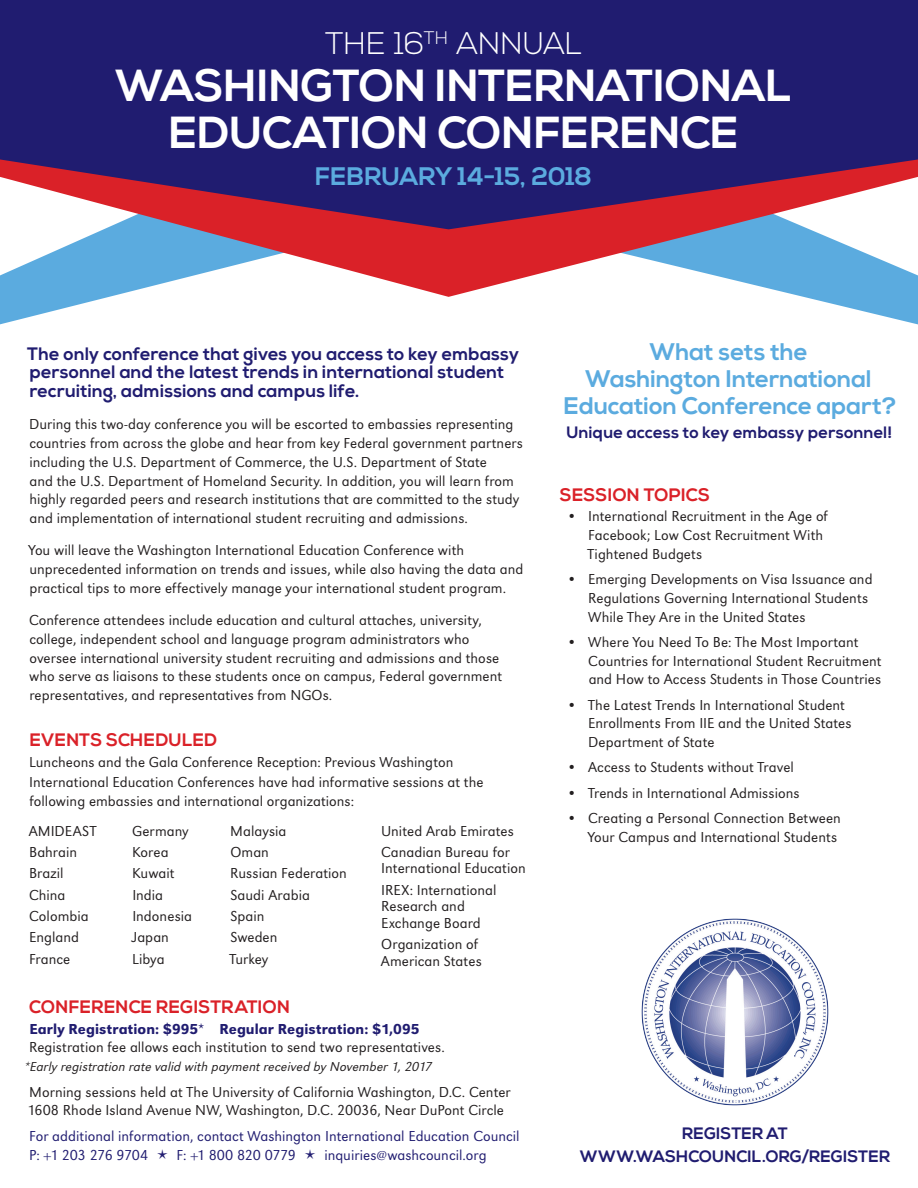
<style>
.page{position:relative;width:918px;height:1188px;background:#fff}
.page>*{position:absolute;margin:0;border:0;box-sizing:border-box;transform-origin:0 0}
.t1{font:700 44.85px/46.8px "Nexa";color:#fff;text-align:center}
.t2{font:300 31.2px "Nexa";letter-spacing:.005em;color:#fff}
.t3{font:700 25.35px "Nexa";color:#5babdf}
.t4{font:700 24px/27px "Nexa";color:#5babdf;text-align:center}
.t5{font:700 18px/18.8px "Nexa";letter-spacing:.01em;color:#201c70}
.t6{font:700 18px "Nexa";letter-spacing:.015em;color:#da2128}
.t7{font:700 16.5px/22.5px "Nexa";letter-spacing:.01em;color:#201c70;text-align:center}
.t8{font:15px/18.8px "URW Grotesk T Ligh";letter-spacing:.005em;color:#231f20}
.t9{font:15px/18.8px "URW Grotesk T Ligh";color:#201c70}
.t10{font:500 15px "URW Grotesk T";letter-spacing:.005em;color:#201c70}
.t11{font:15px "URW Grotesk T Ligh";letter-spacing:-.02em;color:#201c70}
.t12{font:13.5px "URW Grotesk T Ligh Obli";letter-spacing:.005em;color:#231f20}
</style>
<div class="page">
<svg style="left:0;top:297px;width:918px;height:27px"></svg>
<svg style="left:0;top:229px;width:918px;height:68px"></svg>
<svg style="left:0;top:0;width:918px;height:229px;background:#3c276f"></svg>
<img style="left:641px;top:918px;width:188px;height:188px">
<p class="t2" style="left:325px;top:26px;width:259px">THE 16<sup>TH</sup> ANNUAL</p>
<p class="t1" style="left:115px;top:64px;width:678px">WASHINGTON INTERNATIONAL<br>EDUCATION CONFERENCE</p>
<p class="t3" style="left:315px;top:162px;width:278px">FEBRUARY 14-15, 2018</p>
<p class="t5" style="left:27px;top:345px;width:493px">The only conference that gives you access to key embassy personnel and the latest trends in international student recruiting, admissions and campus life.</p>
<p class="t8" style="left:29px;top:415px;width:495px">During this two-day conference you will be escorted to embassies representing countries from across the globe and hear from key Federal government partners including the U.S. Department of Commerce, the U.S. Department of State<br>and the U.S. Department of Homeland Security. In addition, you will learn from highly regarded peers and research institutions that are committed to the study and implementation of international student recruiting and admissions.</p>
<p class="t8" style="left:29px;top:541px;width:496px">You will leave the Washington International Education Conference with unprecedented information on trends and issues, while also having the data and practical tips to more effectively manage your international student program.</p>
<p class="t8" style="left:29px;top:611px;width:475px">Conference attendees include education and cultural attaches, university, college, independent school and language program administrators who oversee international university student recruiting and admissions and those who serve as liaisons to these students once on campus, Federal government representatives, and representatives from NGOs.</p>
<p class="t6" style="left:30px;top:729px;width:189px">EVENTS SCHEDULED</p>
<p class="t8" style="left:29px;top:753px;width:456px;line-height:19.5px">Luncheons and the Gala Conference Reception: Previous Washington<br>International Education Conferences have had informative sessions at the following embassies and international organizations:</p>
<p class="t8" style="left:132px;top:821px;width:58px">Germany</p>
<p class="t8" style="left:132px;top:843px;width:38px">Korea</p>
<p class="t8" style="left:132px;top:864px;width:44px">Kuwait</p>
<p class="t8" style="left:132px;top:885px;width:32px">India</p>
<p class="t8" style="left:132px;top:907px;width:61px">Indonesia</p>
<p class="t8" style="left:132px;top:928px;width:39px">Japan</p>
<p class="t8" style="left:132px;top:949px;width:34px">Libya</p>
<p class="t8" style="left:230px;top:821px;width:58px">Malaysia</p>
<p class="t8" style="left:230px;top:843px;width:40px">Oman</p>
<p class="t8" style="left:230px;top:864px;width:118px">Russian Federation</p>
<p class="t8" style="left:230px;top:885px;width:81px">Saudi Arabia</p>
<p class="t8" style="left:230px;top:907px;width:36px">Spain</p>
<p class="t8" style="left:230px;top:928px;width:49px">Sweden</p>
<p class="t8" style="left:229px;top:949px;width:40px">Turkey</p>
<p class="t8" style="left:381px;top:821px;width:134px">United Arab Emirates</p>
<p class="t8" style="left:381px;top:844px;width:146px;line-height:16.5px">Canadian Bureau for<br>International Education</p>
<p class="t8" style="left:381px;top:882px;width:117px;line-height:16.5px">IREX: International<br>Research and<br>Exchange Board</p>
<p class="t8" style="left:381px;top:936px;width:102px;line-height:16.5px">Organization of<br>American States</p>
<p class="t8" style="left:29px;top:821px;width:69px">AMIDEAST</p>
<p class="t8" style="left:29px;top:843px;width:49px">Bahrain</p>
<p class="t8" style="left:29px;top:864px;width:36px">Brazil</p>
<p class="t8" style="left:29px;top:885px;width:38px">China</p>
<p class="t8" style="left:29px;top:907px;width:61px">Colombia</p>
<p class="t8" style="left:29px;top:928px;width:51px">England</p>
<p class="t8" style="left:29px;top:949px;width:43px">France</p>
<p class="t6" style="left:29px;top:996px;width:262px">CONFERENCE REGISTRATION</p>
<p class="t10" style="left:29px;top:1020px;width:392px">Early Registration: $995* Regular Registration: $1,095</p>
<p class="t8" style="left:29px;top:1038px;width:417px">Registration fee allows each institution to send two representatives.</p>
<p class="t12" style="left:25px;top:1059px;width:409px">*Early registration rate valid with payment received by November 1, 2017</p>
<p class="t8" style="left:27px;top:1082px;width:485px">Morning sessions held at The University of California Washington, D.C. Center<br>1608 Rhode Island Avenue NW, Washington, D.C. 20036, Near DuPont Circle</p>
<p class="t9" style="left:29px;top:1127px;width:492px">For additional information, contact Washington International Education Council<br>P: +1 203 276 9704</p>
<p class="t11" style="left:177px;top:1146px;width:121px">F: +1 800 820 0779</p>
<p class="t9" style="left:324px;top:1145px;width:164px">inquiries@washcouncil.org</p>
<p class="t4" style="left:564px;top:339px;width:334px">What sets the<br>Washington International<br>Education Conference apart?</p>
<p class="t7" style="left:566px;top:422px;width:327px">Unique access to key embassy personnel!</p>
<p class="t6" style="left:560px;top:484px;width:152px">SESSION TOPICS</p>
<p class="t8" style="left:587px;top:507px;width:242px;text-indent:-21px">• International Recruitment in the Age of<br>Facebook; Low Cost Recruitment With<br>Tightened Budgets</p>
<p class="t8" style="left:588px;top:570px;width:286px;text-indent:-21px">• Emerging Developments on Visa Issuance and<br>Regulations Governing International Students<br>While They Are in the United States</p>
<p class="t8" style="left:588px;top:633px;width:295px;text-indent:-21px">• Where You Need To Be: The Most Important<br>Countries for International Student Recruitment and How to Access Students in Those Countries</p>
<p class="t8" style="left:588px;top:695px;width:265px;text-indent:-21px">• The Latest Trends In International Student<br>Enrollments From IIE and the United States<br>Department of State</p>
<p class="t8" style="left:567px;top:758px;width:228px">• Access to Students without Travel</p>
<p class="t8" style="left:567px;top:783px;width:234px">• Trends in International Admissions</p>
<p class="t8" style="left:567px;top:808px;width:275px;text-align:right">• Creating a Personal Connection Between<br>Your Campus and International Students</p>
<p class="t7" style="left:580px;top:1123px;width:312px">REGISTER AT<br>WWW.WASHCOUNCIL.ORG/REGISTER</p>
</div>
